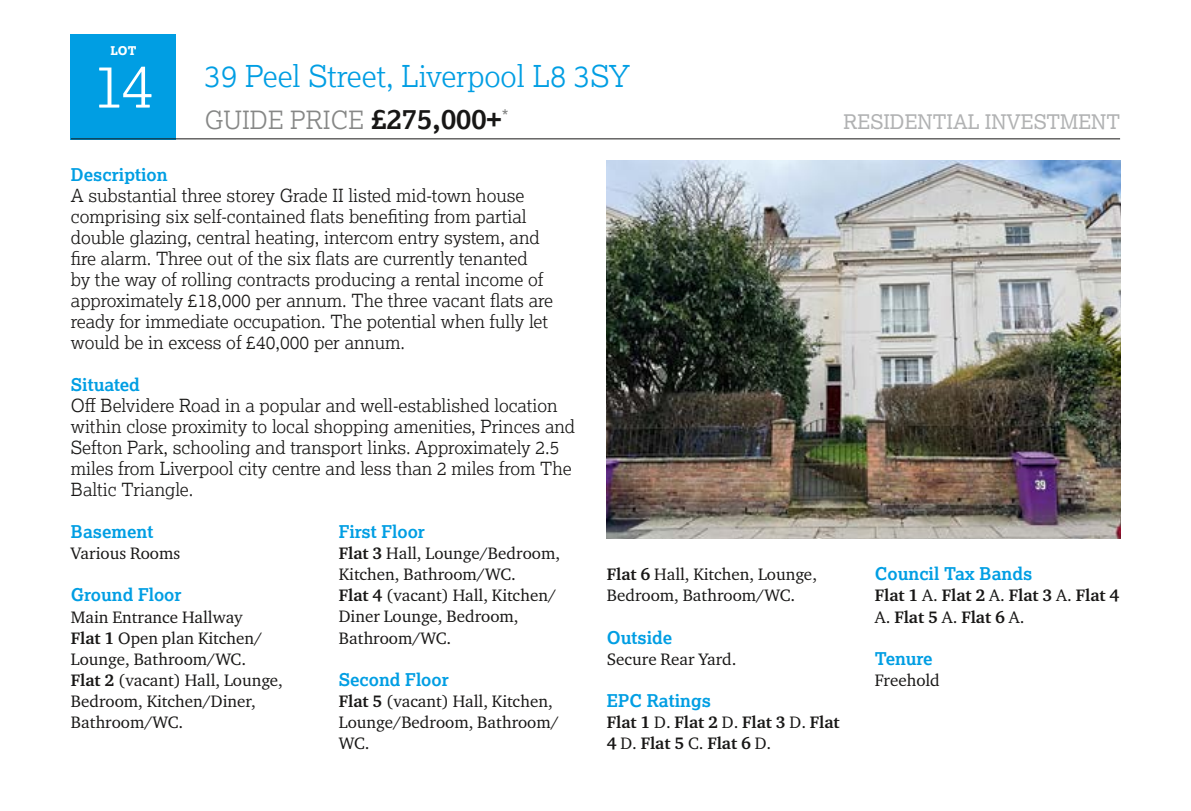
<style>
.page{position:relative;width:1191px;height:811px;background:#fff}
.page>*{position:absolute;margin:0;border:0;box-sizing:border-box;transform-origin:0 0}
.t1{font:300 60px "Lexia";color:#fff}
.t2{font:300 30px "Lexia";color:#009ee3}
.t3{font:300 25px "Lexia";color:#868786}
.t4{font:20px "Lexia";color:#b1b2b3}
.t5{font:300 18px/21px "Lexia";color:#181716}
.t6{font:700 17.6px "Lexia";color:#009ee3}
.t7{font:17px/21px "Charter ITC Pro";color:#181716}
.t8{font:700 17px/21px "Charter ITC Pro";color:#181716}
.t9{font:800 12px "Lexia";color:#fff}
.s1{font-weight:700;font-size:28px;color:#181716}
.s2{font-weight:700}
.s3{font-weight:400}
</style>
<div class="page">
<div style="left:71px;top:34px;width:105px;height:105px;background:#009ee3"></div>
<hr style="left:71px;top:138px;width:1049px;height:1px;background:#181716">
<img style="left:607px;top:160px;width:513px;height:378px">
<p class="t9" style="left:110px;top:43px;width:28px">LOT</p>
<h1 class="t1" style="left:93px;top:48px;width:62px">14</h1>
<h2 class="t2" style="left:205px;top:57px;width:427px">39 Peel Street, Liverpool L8 3SY</h2>
<h3 class="t3" style="left:205px;top:104px;width:305px">GUIDE PRICE <span class="s1">£275,000+</span><sup>*</sup></h3>
<p class="t4" style="left:843px;top:109px;width:278px">RESIDENTIAL INVESTMENT</p>
<p class="t6" style="left:71px;top:164px;width:98px">Description</p>
<p class="t5" style="left:71px;top:184px;width:484px">A substantial three storey Grade II listed mid-town house comprising six self-contained flats benefiting from partial double glazing, central heating, intercom entry system, and fire alarm. Three out of the six flats are currently tenanted<br>by the way of rolling contracts producing a rental income of approximately £18,000 per annum. The three vacant flats are ready for immediate occupation. The potential when fully let would be in excess of £40,000 per annum.</p>
<p class="t6" style="left:71px;top:374px;width:71px">Situated</p>
<p class="t5" style="left:71px;top:394px;width:506px">Off Belvidere Road in a popular and well-established location within close proximity to local shopping amenities, Princes and Sefton Park, schooling and transport links. Approximately 2.5 miles from Liverpool city centre and less than 2 miles from The Baltic Triangle.</p>
<p class="t6" style="left:71px;top:521px;width:84px">Basement</p>
<p class="t7" style="left:71px;top:542px;width:111px">Various Rooms</p>
<p class="t6" style="left:71px;top:584px;width:112px">Ground Floor</p>
<p class="t7" style="left:71px;top:605px;width:214px">Main Entrance Hallway<br><span class="s2">Flat 1</span> Open plan Kitchen/<br>Lounge, Bathroom/WC.<br><span class="s2">Flat 2</span> (vacant) Hall, Lounge,<br>Bedroom, Kitchen/Diner,<br>Bathroom/WC.</p>
<p class="t6" style="left:339px;top:521px;width:88px">First Floor</p>
<p class="t7" style="left:339px;top:542px;width:223px"><span class="s2">Flat 3</span> Hall, Lounge/Bedroom,<br>Kitchen, Bathroom/WC.<br><span class="s2">Flat 4</span> (vacant) Hall, Kitchen/<br>Diner Lounge, Bedroom,<br>Bathroom/WC.</p>
<p class="t6" style="left:339px;top:668px;width:111px">Second Floor</p>
<p class="t7" style="left:339px;top:689px;width:222px"><span class="s2">Flat 5</span> (vacant) Hall, Kitchen,<br>Lounge/Bedroom, Bathroom/<br>WC.</p>
<p class="t7" style="left:607px;top:563px;width:212px"><span class="s2">Flat 6</span> Hall, Kitchen, Lounge,<br>Bedroom, Bathroom/WC.</p>
<p class="t6" style="left:607px;top:626px;width:67px">Outside</p>
<p class="t7" style="left:607px;top:647px;width:131px">Secure Rear Yard.</p>
<p class="t6" style="left:607px;top:689px;width:106px">EPC Ratings</p>
<p class="t8" style="left:607px;top:711px;width:234px">Flat 1 <span class="s3">D.</span> Flat 2 <span class="s3">D.</span> Flat 3 <span class="s3">D.</span> Flat<br>4 <span class="s3">D.</span> Flat 5 <span class="s3">C.</span> Flat 6 <span class="s3">D.</span></p>
<p class="t6" style="left:874px;top:563px;width:159px">Council Tax Bands</p>
<p class="t8" style="left:874px;top:585px;width:246px">Flat 1 <span class="s3">A.</span> Flat 2 <span class="s3">A.</span> Flat 3 <span class="s3">A.</span> Flat 4<br><span class="s3">A.</span> Flat 5 <span class="s3">A.</span> Flat 6 <span class="s3">A.</span></p>
<p class="t6" style="left:874px;top:647px;width:59px">Tenure</p>
<p class="t7" style="left:874px;top:668px;width:67px">Freehold</p>
</div>
